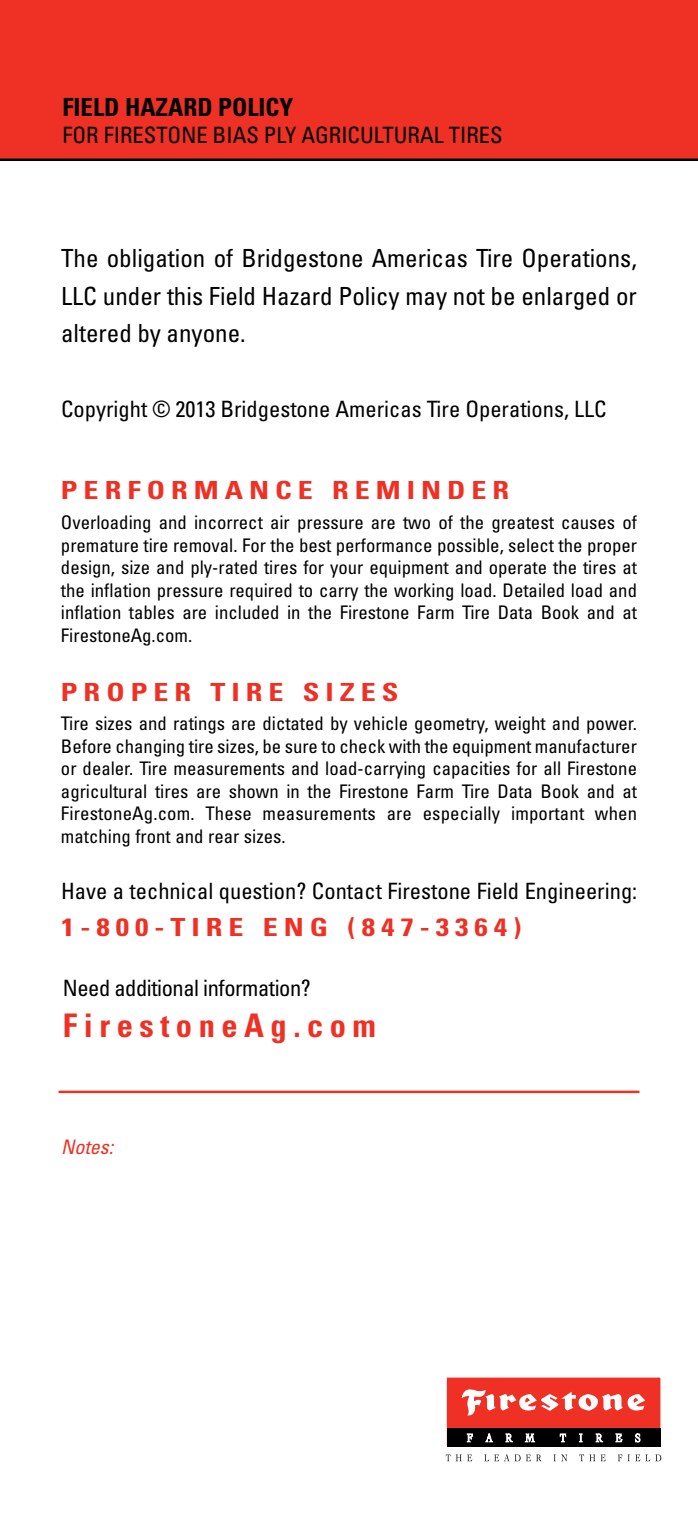
<style>
.page{position:relative;width:698px;height:1530px;background:#fff}
.page>*{position:absolute;margin:0;border:0;box-sizing:border-box;transform-origin:0 0}
.t1{font:700 condensed 32.5px "Univers";letter-spacing:.2em;color:#ee3124}
.t2{font:condensed 25px/37.5px "Univers LT Std";color:#000;text-align:justify}
.t3{font:700 condensed 25px "Univers LT Std";letter-spacing:.2em;color:#ee3124;scale:1.2 1}
.t4{font:700 condensed 25px "Univers";letter-spacing:.2em;color:#ee3124;scale:1.2 1}
.t5{font:700 condensed 25px "Univers LT Std";color:#000}
.t6{font:condensed 22.5px "Univers LT Std";color:#000}
.t7{font:condensed 22.5px "Univers";color:#000}
.t8{font:condensed 22.5px "Univers";letter-spacing:-.02em;color:#000}
.t9{font:italic condensed 20px "Univers";color:#ee3124}
.t10{font:condensed 18.75px/22.5px "Univers LT Std";color:#000;text-align:justify}
</style>
<div class="page">
<div style="left:0;top:0;width:698px;height:159px;background:#ee3124"></div>
<hr style="left:0;top:159px;width:698px;height:2px;background:#000">
<div style="left:445px;top:1376px;width:216px;height:72px;background:#ee3124"></div>
<div style="left:444px;top:1375px;width:219px;height:75px;border:3px solid #fff"></div>
<div style="left:447px;top:1428px;width:213px;height:19px;background:#000"></div>
<svg style="left:461px;top:1389px;width:184px;height:27px"></svg>
<svg style="left:445px;top:1455px;width:27px;height:6px"></svg>
<svg style="left:484px;top:1454px;width:57px;height:7px"></svg>
<svg style="left:554px;top:1455px;width:13px;height:6px"></svg>
<svg style="left:579px;top:1455px;width:27px;height:6px"></svg>
<svg style="left:618px;top:1454px;width:43px;height:7px"></svg>
<svg style="left:466px;top:1433px;width:7px;height:10px"></svg>
<svg style="left:485px;top:1433px;width:8px;height:10px"></svg>
<svg style="left:505px;top:1433px;width:8px;height:9px"></svg>
<svg style="left:524px;top:1433px;width:11px;height:15px"></svg>
<svg style="left:559px;top:1434px;width:7px;height:8px"></svg>
<svg style="left:579px;top:1433px;width:3px;height:9px"></svg>
<svg style="left:595px;top:1433px;width:8px;height:9px"></svg>
<svg style="left:615px;top:1434px;width:7px;height:9px"></svg>
<svg style="left:634px;top:1433px;width:6px;height:10px"></svg>
<hr style="left:58px;top:1091px;width:581px;height:2px;background:#ee3124">
<h2 class="t5" style="left:62px;top:91px;width:232px">FIELD HAZARD POLICY</h2>
<p class="t6" style="left:62px;top:120px;width:441px">FOR FIRESTONE BIAS PLY AGRICULTURAL TIRES</p>
<h2 class="t2" style="left:61px;top:239px;width:577px">The obligation of Bridgestone Americas Tire Operations, LLC under this Field Hazard Policy may not be enlarged or altered by anyone.</h2>
<p class="t6" style="left:61px;top:395px;width:547px">Copyright © 2013 Bridgestone Americas Tire Operations, LLC</p>
<h2 class="t3" style="left:61px;top:475px;width:375px">PERFORMANCE REMINDER</h2>
<p class="t10" style="left:61px;top:511px;width:577px">Overloading and incorrect air pressure are two of the greatest causes of premature tire removal. For the best performance possible, select the proper design, size and ply-rated tires for your equipment and operate the tires at the inflation pressure required to carry the working load. Detailed load and inflation tables are included in the Firestone Farm Tire Data Book and at FirestoneAg.com.</p>
<h2 class="t3" style="left:61px;top:676px;width:283px">PROPER TIRE SIZES</h2>
<p class="t10" style="left:61px;top:712px;width:577px">Tire sizes and ratings are dictated by vehicle geometry, weight and power.<br>Before changing tire sizes, be sure to check with the equipment manufacturer or dealer. Tire measurements and load-carrying capacities for all Firestone agricultural tires are shown in the Firestone Farm Tire Data Book and at FirestoneAg.com. These measurements are especially important when matching front and rear sizes.</p>
<p class="t7" style="left:61px;top:876px;width:577px">Have a technical question? Contact Firestone Field Engineering:</p>
<h2 class="t4" style="left:61px;top:912px;width:385px">1-800-TIRE ENG (847-3364)</h2>
<p class="t8" style="left:63px;top:974px;width:249px">Need additional information?</p>
<h1 class="t1" style="left:63px;top:1006px;width:315px">FirestoneAg.com</h1>
<p class="t9" style="left:61px;top:1135px;width:54px">Notes:</p>
</div>
